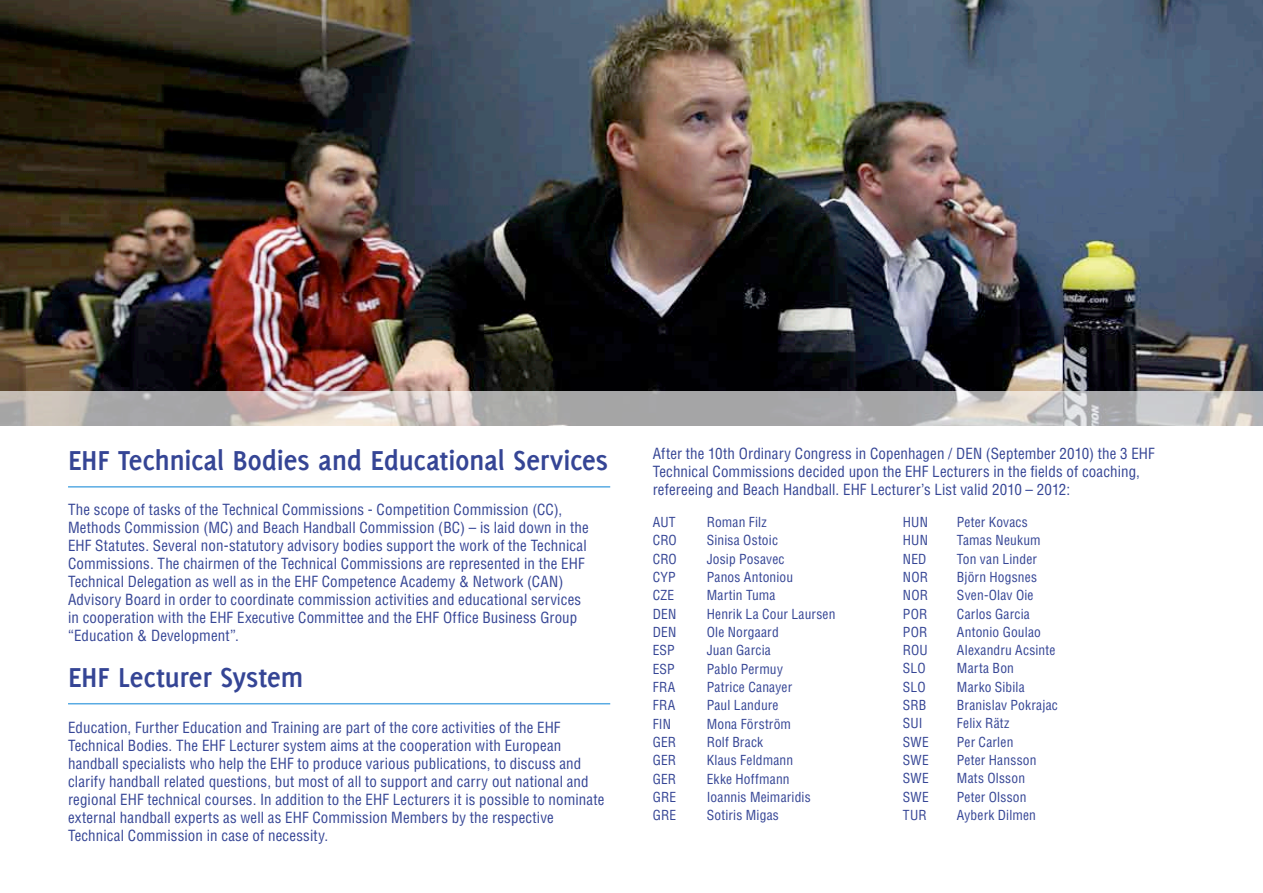
<style>
.page{position:relative;width:1263px;height:893px;background:#fff}
.page>*{position:absolute;margin:0;border:0;box-sizing:border-box;transform-origin:0 0}
.t1{font:700 30px "Delicious";letter-spacing:-.015em;color:#354595}
.t2{font:condensed 15px/18px "Helvetica";letter-spacing:.01em;color:#354595}
.t3{font:condensed 13.5px "Helvetica";letter-spacing:.015em;color:#354595}
</style>
<div class="page">
<img style="left:0;top:0;width:1263px;height:391px">
<hr style="left:68px;top:486px;width:542px;height:2px;background:#59abe3">
<hr style="left:68px;top:703px;width:542px;height:1px;background:#59abe3">
<svg style="left:0;top:391px;width:1263px;height:34px;background:#bbb7b6"></svg>
<h1 class="t1" style="left:68px;top:443px;width:542px">EHF Technical Bodies and Educational Services</h1>
<p class="t2" style="left:68px;top:501px;width:522px">The scope of tasks of the Technical Commissions - Competition Commission (CC), Methods Commission (MC) and Beach Handball Commission (BC) – is laid down in the EHF Statutes. Several non-statutory advisory bodies support the work of the Technical Commissions. The chairmen of the Technical Commissions are represented in the EHF Technical Delegation as well as in the EHF Competence Academy &amp; Network (CAN)<br>Advisory Board in order to coordinate commission activities and educational services in cooperation with the EHF Executive Committee and the EHF Office Business Group “Education &amp; Development”.</p>
<h1 class="t1" style="left:68px;top:660px;width:237px">EHF Lecturer System</h1>
<p class="t2" style="left:68px;top:718px;width:538px">Education, Further Education and Training are part of the core activities of the EHF Technical Bodies. The EHF Lecturer system aims at the cooperation with European handball specialists who help the EHF to produce various publications, to discuss and clarify handball related questions, but most of all to support and carry out national and regional EHF technical courses. In addition to the EHF Lecturers it is possible to nominate external handball experts as well as EHF Commission Members by the respective Technical Commission in case of necessity.</p>
<p class="t2" style="left:653px;top:444px;width:504px">After the 10th Ordinary Congress in Copenhagen / DEN (September 2010) the 3 EHF<br>Technical Commissions decided upon the EHF Lecturers in the fields of coaching, refereeing and Beach Handball. EHF Lecturer’s List valid 2010 – 2012:</p>
<p class="t3" style="left:653px;top:514px;width:24px">AUT</p>
<p class="t3" style="left:707px;top:514px;width:62px">Roman Filz</p>
<p class="t3" style="left:653px;top:532px;width:26px">CRO</p>
<p class="t3" style="left:707px;top:532px;width:73px">Sinisa Ostoic</p>
<p class="t3" style="left:653px;top:550px;width:26px">CRO</p>
<p class="t3" style="left:707px;top:550px;width:79px">Josip Posavec</p>
<p class="t3" style="left:653px;top:569px;width:24px">CYP</p>
<p class="t3" style="left:707px;top:569px;width:88px">Panos Antoniou</p>
<p class="t3" style="left:653px;top:587px;width:23px">CZE</p>
<p class="t3" style="left:707px;top:587px;width:70px">Martin Tuma</p>
<p class="t3" style="left:653px;top:605px;width:25px">DEN</p>
<p class="t3" style="left:707px;top:605px;width:130px">Henrik La Cour Laursen</p>
<p class="t3" style="left:653px;top:624px;width:25px">DEN</p>
<p class="t3" style="left:707px;top:624px;width:74px">Ole Norgaard</p>
<p class="t3" style="left:653px;top:642px;width:23px">ESP</p>
<p class="t3" style="left:707px;top:642px;width:66px">Juan Garcia</p>
<p class="t3" style="left:653px;top:660px;width:23px">ESP</p>
<p class="t3" style="left:707px;top:660px;width:78px">Pablo Permuy</p>
<p class="t3" style="left:653px;top:678px;width:24px">FRA</p>
<p class="t3" style="left:707px;top:678px;width:87px">Patrice Canayer</p>
<p class="t3" style="left:653px;top:697px;width:24px">FRA</p>
<p class="t3" style="left:707px;top:697px;width:73px">Paul Landure</p>
<p class="t3" style="left:653px;top:715px;width:20px">FIN</p>
<p class="t3" style="left:707px;top:715px;width:86px">Mona Förström</p>
<p class="t3" style="left:653px;top:733px;width:25px">GER</p>
<p class="t3" style="left:707px;top:733px;width:58px">Rolf Brack</p>
<p class="t3" style="left:653px;top:752px;width:25px">GER</p>
<p class="t3" style="left:707px;top:752px;width:88px">Klaus Feldmann</p>
<p class="t3" style="left:653px;top:770px;width:25px">GER</p>
<p class="t3" style="left:707px;top:770px;width:84px">Ekke Hoffmann</p>
<p class="t3" style="left:653px;top:788px;width:25px">GRE</p>
<p class="t3" style="left:707px;top:788px;width:106px">Ioannis Meimaridis</p>
<p class="t3" style="left:653px;top:807px;width:25px">GRE</p>
<p class="t3" style="left:707px;top:807px;width:74px">Sotiris Migas</p>
<p class="t3" style="left:903px;top:513px;width:26px">HUN</p>
<p class="t3" style="left:957px;top:513px;width:72px">Peter Kovacs</p>
<p class="t3" style="left:903px;top:532px;width:26px">HUN</p>
<p class="t3" style="left:957px;top:532px;width:85px">Tamas Neukum</p>
<p class="t3" style="left:903px;top:550px;width:25px">NED</p>
<p class="t3" style="left:957px;top:550px;width:82px">Ton van Linder</p>
<p class="t3" style="left:903px;top:568px;width:27px">NOR</p>
<p class="t3" style="left:957px;top:568px;width:82px">Björn Hogsnes</p>
<p class="t3" style="left:903px;top:587px;width:27px">NOR</p>
<p class="t3" style="left:957px;top:587px;width:78px">Sven-Olav Oie</p>
<p class="t3" style="left:903px;top:605px;width:26px">POR</p>
<p class="t3" style="left:957px;top:605px;width:74px">Carlos Garcia</p>
<p class="t3" style="left:903px;top:623px;width:26px">POR</p>
<p class="t3" style="left:957px;top:623px;width:85px">Antonio Goulao</p>
<p class="t3" style="left:903px;top:642px;width:26px">ROU</p>
<p class="t3" style="left:957px;top:642px;width:100px">Alexandru Acsinte</p>
<p class="t3" style="left:903px;top:660px;width:24px">SLO</p>
<p class="t3" style="left:957px;top:660px;width:59px">Marta Bon</p>
<p class="t3" style="left:903px;top:678px;width:24px">SLO</p>
<p class="t3" style="left:957px;top:678px;width:69px">Marko Sibila</p>
<p class="t3" style="left:903px;top:697px;width:25px">SRB</p>
<p class="t3" style="left:957px;top:697px;width:102px">Branislav Pokrajac</p>
<p class="t3" style="left:903px;top:715px;width:21px">SUI</p>
<p class="t3" style="left:957px;top:715px;width:54px">Felix Rätz</p>
<p class="t3" style="left:903px;top:733px;width:28px">SWE</p>
<p class="t3" style="left:957px;top:733px;width:58px">Per Carlen</p>
<p class="t3" style="left:903px;top:752px;width:28px">SWE</p>
<p class="t3" style="left:957px;top:752px;width:81px">Peter Hansson</p>
<p class="t3" style="left:903px;top:770px;width:28px">SWE</p>
<p class="t3" style="left:957px;top:770px;width:70px">Mats Olsson</p>
<p class="t3" style="left:903px;top:788px;width:28px">SWE</p>
<p class="t3" style="left:957px;top:788px;width:71px">Peter Olsson</p>
<p class="t3" style="left:903px;top:807px;width:25px">TUR</p>
<p class="t3" style="left:957px;top:807px;width:81px">Ayberk Dilmen</p>
</div>
